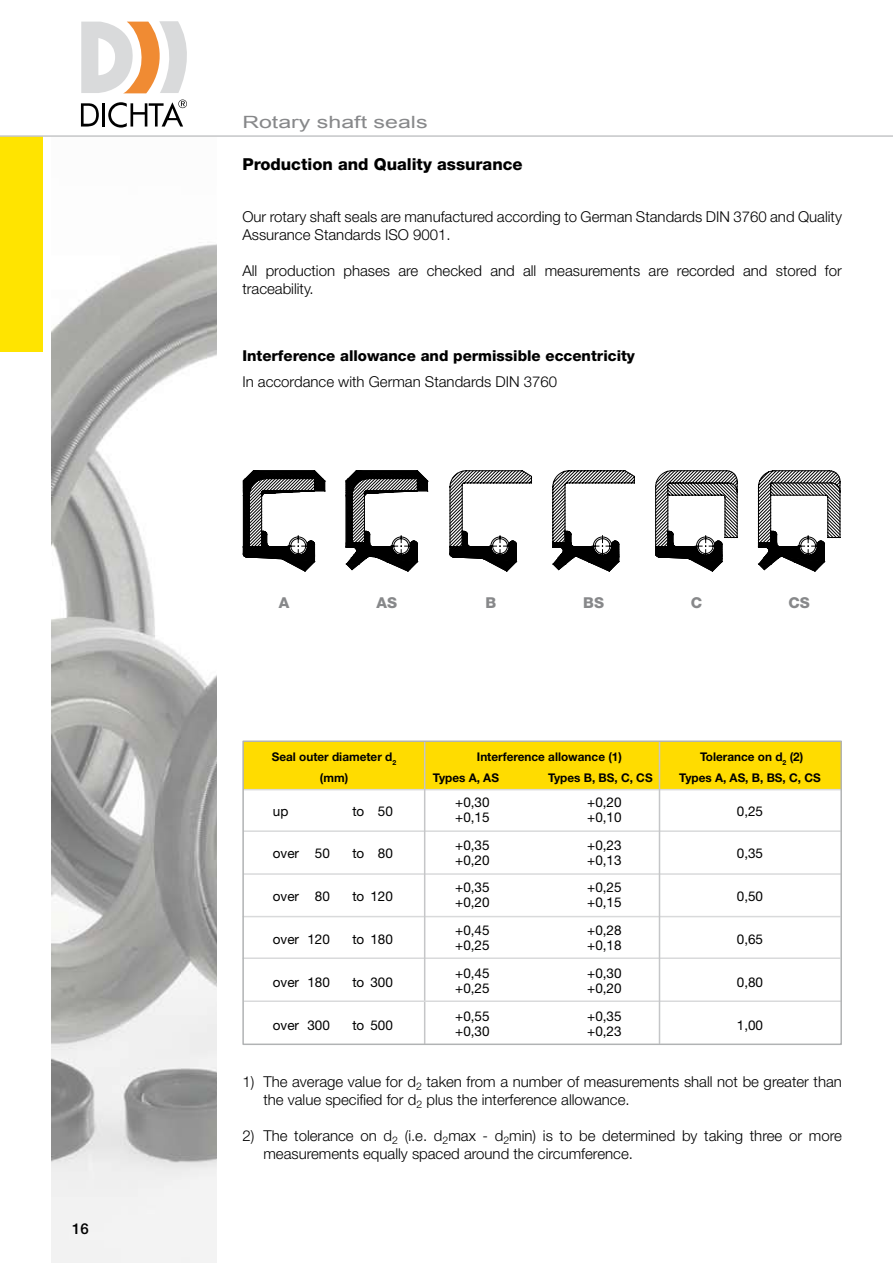
<style>
.page{position:relative;width:893px;height:1263px;background:#fff}
.page>*{position:absolute;margin:0;border:0;box-sizing:border-box;transform-origin:0 0}
.t1{font:16.95px "Arial";color:#87888a;scale:1.37 1}
.t2{font:800 16.5px "Helvetica Neue";color:#000}
.t3{font:300 15px/18px "Helvetica Neue LT Std";color:#000}
.t4{font:800 15px "Helvetica Neue";color:#000}
.t5{font:800 15px "Helvetica Neue";color:#87888a}
.t6{font:500 15px "Helvetica Neue";color:#000}
.t7{font:13.5px "Helvetica Neue LT Std";color:#000}
.t8{font:700 12px/21px "Helvetica Neue LT Std";color:#000;text-align:center}
</style>
<div class="page">
<img style="left:51px;top:244px;width:166px;height:1019px">
<svg style="left:81px;top:21px;width:106px;height:72px"></svg>
<svg style="left:81px;top:103px;width:18px;height:24px"></svg>
<hr style="left:103px;top:103px;width:2px;height:24px;background:#000">
<svg style="left:108px;top:100px;width:79px;height:28px"></svg>
<div style="left:0;top:136px;width:43px;height:216px;background:#ffe400"></div>
<hr style="left:0;top:135px;width:893px;height:2px;background:#c5c6c8">
<div style="left:243px;top:741px;width:598px;height:48px;background:#ffdc00"></div>
<hr style="left:244px;top:830px;width:596px;height:2px;background:#d9dadb">
<hr style="left:244px;top:789px;width:597px;height:1px;background:#d9dadb">
<hr style="left:244px;top:873px;width:596px;height:2px;background:#d9dadb">
<hr style="left:243px;top:916px;width:597px;height:1px;background:#d9dadb">
<hr style="left:243px;top:957px;width:597px;height:2px;background:#d9dadb">
<hr style="left:424px;top:742px;width:1px;height:301px;background:#c5c6c8">
<hr style="left:244px;top:1000px;width:597px;height:2px;background:#d9dadb">
<hr style="left:659px;top:742px;width:1px;height:301px;background:#c5c6c8">
<div style="left:242px;top:740px;width:600px;height:305px;border:2px solid #b1b3b4"></div>
<svg style="left:243px;top:470px;width:83px;height:101px"></svg>
<svg style="left:346px;top:470px;width:83px;height:101px"></svg>
<svg style="left:450px;top:470px;width:82px;height:101px"></svg>
<svg style="left:553px;top:471px;width:81px;height:100px"></svg>
<svg style="left:655px;top:470px;width:82px;height:101px"></svg>
<svg style="left:758px;top:470px;width:82px;height:101px"></svg>
<p class="t6" style="left:72px;top:1219px;width:18px">16</p>
<p class="t1" style="left:242px;top:111px;width:137px">Rotary shaft seals</p>
<p class="t2" style="left:242px;top:154px;width:282px">Production and Quality assurance</p>
<p class="t3" style="left:242px;top:208px;width:601px">Our rotary shaft seals are manufactured according to German Standards DIN 3760 and Quality<br>Assurance Standards ISO 9001.</p>
<p class="t3" style="left:242px;top:262px;width:601px">All production phases are checked and all measurements are recorded and stored for traceability.</p>
<p class="t4" style="left:242px;top:347px;width:394px">Interference allowance and permissible eccentricity</p>
<p class="t3" style="left:242px;top:372px;width:316px">In accordance with German Standards DIN 3760</p>
<p class="t5" style="left:279px;top:594px;width:12px">A</p>
<p class="t5" style="left:377px;top:594px;width:22px">AS</p>
<p class="t5" style="left:485px;top:594px;width:12px">B</p>
<p class="t5" style="left:583px;top:594px;width:22px">BS</p>
<p class="t5" style="left:691px;top:594px;width:13px">C</p>
<p class="t5" style="left:788px;top:594px;width:23px">CS</p>
<p class="t8" style="left:272px;top:746px;width:126px">Seal outer diameter d<sub>2 </sub>(mm)</p>
<p class="t8" style="left:433px;top:745px;width:190px;text-align:left;text-indent:44px">Interference allowance (1)<br>Types A, AS</p>
<p class="t8" style="left:548px;top:766px;width:106px">Types B, BS, C, CS</p>
<p class="t7" style="left:273px;top:803px;width:17px">up</p>
<p class="t7" style="left:352px;top:803px;width:42px">to 50</p>
<p class="t7" style="left:273px;top:846px;width:58px">over 50</p>
<p class="t7" style="left:352px;top:846px;width:42px">to 80</p>
<p class="t7" style="left:273px;top:888px;width:58px">over 80</p>
<p class="t7" style="left:352px;top:888px;width:42px">to 120</p>
<p class="t7" style="left:273px;top:931px;width:58px">over 120</p>
<p class="t7" style="left:352px;top:931px;width:42px">to 180</p>
<p class="t7" style="left:273px;top:974px;width:58px">over 180</p>
<p class="t7" style="left:352px;top:974px;width:42px">to 300</p>
<p class="t7" style="left:273px;top:1017px;width:58px">over 300</p>
<p class="t7" style="left:352px;top:1017px;width:42px">to 500</p>
<p class="t7" style="left:455px;top:794px;width:36px">+0,30</p>
<p class="t7" style="left:587px;top:794px;width:36px">+0,20</p>
<p class="t7" style="left:455px;top:809px;width:36px">+0,15</p>
<p class="t7" style="left:587px;top:809px;width:36px">+0,10</p>
<p class="t7" style="left:455px;top:837px;width:36px">+0,35</p>
<p class="t7" style="left:587px;top:837px;width:36px">+0,23</p>
<p class="t7" style="left:455px;top:852px;width:36px">+0,20</p>
<p class="t7" style="left:587px;top:852px;width:36px">+0,13</p>
<p class="t7" style="left:455px;top:879px;width:36px">+0,35</p>
<p class="t7" style="left:587px;top:879px;width:36px">+0,25</p>
<p class="t7" style="left:455px;top:894px;width:36px">+0,20</p>
<p class="t7" style="left:587px;top:894px;width:36px">+0,15</p>
<p class="t7" style="left:455px;top:922px;width:36px">+0,45</p>
<p class="t7" style="left:587px;top:922px;width:36px">+0,28</p>
<p class="t7" style="left:455px;top:937px;width:36px">+0,25</p>
<p class="t7" style="left:587px;top:937px;width:36px">+0,18</p>
<p class="t7" style="left:455px;top:965px;width:36px">+0,45</p>
<p class="t7" style="left:587px;top:965px;width:36px">+0,30</p>
<p class="t7" style="left:455px;top:980px;width:36px">+0,25</p>
<p class="t7" style="left:587px;top:980px;width:36px">+0,20</p>
<p class="t7" style="left:455px;top:1008px;width:36px">+0,55</p>
<p class="t7" style="left:587px;top:1008px;width:36px">+0,35</p>
<p class="t7" style="left:455px;top:1023px;width:36px">+0,30</p>
<p class="t7" style="left:587px;top:1023px;width:36px">+0,23</p>
<p class="t8" style="left:679px;top:745px;width:143px">Tolerance on d<sub>2</sub> (2)<br>Types A, AS, B, BS, C, CS</p>
<p class="t7" style="left:737px;top:803px;width:28px">0,25</p>
<p class="t7" style="left:737px;top:846px;width:28px">0,35</p>
<p class="t7" style="left:737px;top:888px;width:28px">0,50</p>
<p class="t7" style="left:737px;top:931px;width:28px">0,65</p>
<p class="t7" style="left:737px;top:974px;width:28px">0,80</p>
<p class="t7" style="left:737px;top:1017px;width:28px">1,00</p>
<p class="t3" style="left:263px;top:1072px;width:580px;text-indent:-21px">1) The average value for d<sub>2</sub> taken from a number of measurements shall not be greater than the value specified for d<sub>2</sub> plus the interference allowance.</p>
<p class="t3" style="left:263px;top:1126px;width:580px;text-indent:-21px">2) The tolerance on d<sub>2</sub> (i.e. d<sub>2</sub>max - d<sub>2</sub>min) is to be determined by taking three or more measurements equally spaced around the circumference.</p>
</div>
